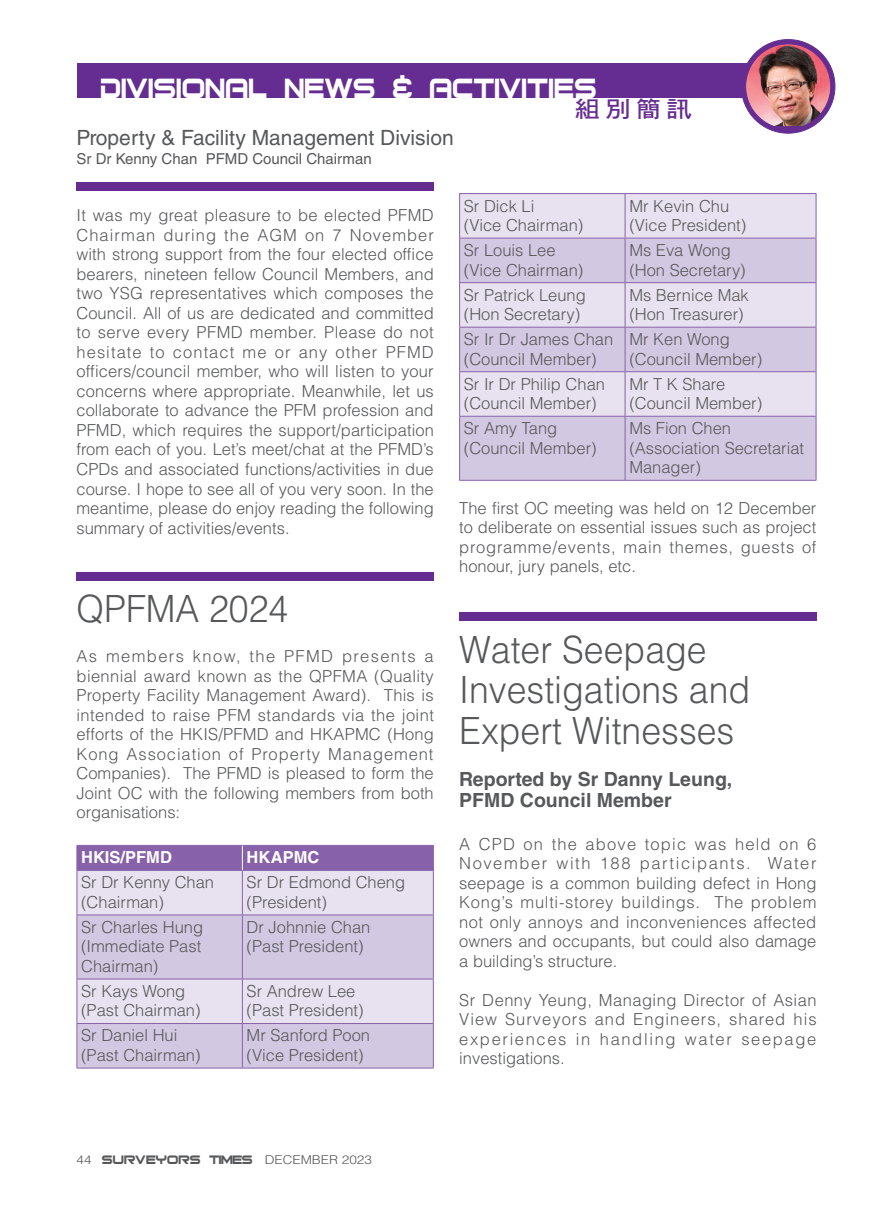
<style>
.page{position:relative;width:893px;height:1217px;background:#fff}
.page>*{position:absolute;margin:0;border:0;box-sizing:border-box;transform-origin:0 0}
.t1{font:300 37.5px/40.5px "Helvetica LT Std";color:#57585a;scale:.95 1}
.t2{font:37.5px "Bitsumishi";color:#fff;scale:.9 1}
.t3{font:22.95px "DF Hei Bd HK BF";color:#652d91;scale:1.11 1}
.t4{font:21px "Helvetica LT Std";color:#57585a}
.t5{font:700 19.5px/21px "Helvetica LT Std";color:#57585a}
.t6{font:300 16.5px/19.5px "Helvetica LT Std";color:#57585a}
.t7{font:700 16.5px "Helvetica LT Std";color:#fff}
.t8{font:15px "Helvetica LT Std";color:#57585a}
.t9{font:300 12.15px "Helvetica LT Std";color:#57585a;scale:1.11 1}
.s1{font-family:"Bitsumishi";font-weight:400;font-size:16.5px}
</style>
<div class="page">
<div style="left:77px;top:64px;width:739px;height:34px;background:#652d91"></div>
<div style="left:741px;top:40px;width:94px;height:93px;background:#652d91;border-radius:50%"></div>
<img style="left:746px;top:44px;width:85px;height:82px">
<div style="left:77px;top:182px;width:357px;height:8px;background:#652d91"></div>
<div style="left:77px;top:571px;width:357px;height:9px;background:#652d91"></div>
<div style="left:459px;top:612px;width:357px;height:8px;background:#652d91"></div>
<div style="left:78px;top:870px;width:355px;height:44px;background:#e8e1ef"></div>
<svg style="left:78px;top:915px;width:355px;height:152px;background:#d7cde4"></svg>
<hr style="left:77px;top:870px;width:1px;height:44px;background:#8762aa">
<hr style="left:242px;top:870px;width:1px;height:44px;background:#8762aa">
<hr style="left:433px;top:870px;width:1px;height:44px;background:#8762aa">
<hr style="left:77px;top:914px;width:165px;height:1px;background:#8762aa">
<hr style="left:77px;top:915px;width:1px;height:63px;background:#8762aa">
<hr style="left:242px;top:914px;width:192px;height:1px;background:#8762aa">
<hr style="left:242px;top:915px;width:1px;height:63px;background:#8762aa">
<hr style="left:433px;top:915px;width:1px;height:63px;background:#8762aa">
<hr style="left:77px;top:978px;width:165px;height:1px;background:#8762aa">
<hr style="left:77px;top:979px;width:1px;height:43px;background:#8762aa">
<hr style="left:242px;top:978px;width:192px;height:1px;background:#8762aa">
<hr style="left:242px;top:979px;width:1px;height:43px;background:#8762aa">
<hr style="left:433px;top:979px;width:1px;height:43px;background:#8762aa">
<hr style="left:77px;top:1022px;width:165px;height:1px;background:#8762aa">
<hr style="left:77px;top:1023px;width:1px;height:44px;background:#8762aa">
<hr style="left:242px;top:1022px;width:192px;height:1px;background:#8762aa">
<hr style="left:242px;top:1023px;width:1px;height:44px;background:#8762aa">
<hr style="left:433px;top:1023px;width:1px;height:44px;background:#8762aa">
<hr style="left:77px;top:1067px;width:165px;height:1px;background:#8762aa">
<hr style="left:242px;top:1067px;width:192px;height:1px;background:#8762aa">
<hr style="left:77px;top:844px;width:165px;height:1px;background:#8762aa">
<hr style="left:242px;top:844px;width:192px;height:1px;background:#8762aa">
<div style="left:77px;top:845px;width:357px;height:25px;background:#8762aa"></div>
<div style="left:460px;top:194px;width:356px;height:44px;background:#e8e1ef"></div>
<svg style="left:460px;top:239px;width:356px;height:241px;background:#dad0e6"></svg>
<hr style="left:459px;top:193px;width:166px;height:1px;background:#8762aa">
<hr style="left:459px;top:194px;width:1px;height:44px;background:#8762aa">
<hr style="left:625px;top:193px;width:191px;height:1px;background:#8762aa">
<hr style="left:625px;top:194px;width:1px;height:44px;background:#8762aa">
<hr style="left:816px;top:194px;width:1px;height:44px;background:#8762aa">
<hr style="left:459px;top:238px;width:166px;height:1px;background:#8762aa">
<hr style="left:459px;top:238px;width:1px;height:44px;background:#8762aa">
<hr style="left:625px;top:238px;width:191px;height:1px;background:#8762aa">
<hr style="left:625px;top:238px;width:1px;height:44px;background:#8762aa">
<hr style="left:816px;top:238px;width:1px;height:44px;background:#8762aa">
<hr style="left:459px;top:282px;width:166px;height:1px;background:#8762aa">
<hr style="left:459px;top:283px;width:1px;height:44px;background:#8762aa">
<hr style="left:625px;top:282px;width:191px;height:1px;background:#8762aa">
<hr style="left:625px;top:283px;width:1px;height:44px;background:#8762aa">
<hr style="left:816px;top:283px;width:1px;height:44px;background:#8762aa">
<hr style="left:459px;top:327px;width:166px;height:1px;background:#8762aa">
<hr style="left:459px;top:327px;width:1px;height:44px;background:#8762aa">
<hr style="left:625px;top:327px;width:191px;height:1px;background:#8762aa">
<hr style="left:625px;top:327px;width:1px;height:44px;background:#8762aa">
<hr style="left:816px;top:327px;width:1px;height:44px;background:#8762aa">
<hr style="left:459px;top:371px;width:166px;height:1px;background:#8762aa">
<hr style="left:459px;top:372px;width:1px;height:44px;background:#8762aa">
<hr style="left:625px;top:371px;width:191px;height:1px;background:#8762aa">
<hr style="left:625px;top:372px;width:1px;height:44px;background:#8762aa">
<hr style="left:816px;top:372px;width:1px;height:44px;background:#8762aa">
<hr style="left:459px;top:416px;width:166px;height:1px;background:#8762aa">
<hr style="left:459px;top:416px;width:1px;height:64px;background:#8762aa">
<hr style="left:625px;top:416px;width:191px;height:1px;background:#8762aa">
<hr style="left:625px;top:416px;width:1px;height:64px;background:#8762aa">
<hr style="left:816px;top:416px;width:1px;height:64px;background:#8762aa">
<hr style="left:459px;top:480px;width:166px;height:1px;background:#8762aa">
<hr style="left:625px;top:480px;width:191px;height:1px;background:#8762aa">
<h1 class="t2" style="left:101px;top:73px;width:553px">DIVISIONAL NEWS &amp; ACTIVITIES</h1>
<h2 class="t3" style="left:575px;top:97px;width:107px">組別簡訊</h2>
<p class="t4" style="left:77px;top:125px;width:379px">Property &amp; Facility Management Division</p>
<p class="t8" style="left:77px;top:150px;width:297px">Sr Dr Kenny Chan PFMD Council Chairman</p>
<p class="t6" style="left:77px;top:205px;width:359px;text-align:justify">It was my great pleasure to be elected PFMD Chairman during the AGM on 7 November with strong support from the four elected office bearers, nineteen fellow Council Members, and two YSG representatives which composes the Council. All of us are dedicated and committed to serve every PFMD member. Please do not hesitate to contact me or any other PFMD officers/council member, who will listen to your concerns where appropriate. Meanwhile, let us collaborate to advance the PFM profession and PFMD, which requires the support/participation from each of you. Let’s meet/chat at the PFMD’s CPDs and associated functions/activities in due course. I hope to see all of you very soon. In the meantime, please do enjoy reading the following summary of activities/events.</p>
<h1 class="t1" style="left:77px;top:588px;width:225px">QPFMA 2024</h1>
<p class="t6" style="left:77px;top:646px;width:359px;text-align:justify">As members know, the PFMD presents a biennial award known as the QPFMA (Quality Property Facility Management Award). This is intended to raise PFM standards via the joint efforts of the HKIS/PFMD and HKAPMC (Hong Kong Association of Property Management Companies). The PFMD is pleased to form the Joint OC with the following members from both organisations:</p>
<p class="t7" style="left:81px;top:847px;width:92px">HKIS/PFMD</p>
<p class="t7" style="left:247px;top:847px;width:74px">HKAPMC</p>
<p class="t6" style="left:81px;top:872px;width:134px">Sr Dr Kenny Chan (Chairman)</p>
<p class="t6" style="left:247px;top:872px;width:160px">Sr Dr Edmond Cheng (President)</p>
<p class="t6" style="left:81px;top:916px;width:123px;text-align:justify">Sr Charles Hung (Immediate Past Chairman)</p>
<p class="t6" style="left:247px;top:916px;width:125px">Dr Johnnie Chan (Past President)</p>
<p class="t6" style="left:81px;top:980px;width:121px">Sr Kays Wong (Past Chairman)</p>
<p class="t6" style="left:247px;top:980px;width:119px">Sr Andrew Lee (Past President)</p>
<p class="t6" style="left:81px;top:1025px;width:121px">Sr Daniel Hui (Past Chairman)</p>
<p class="t6" style="left:247px;top:1025px;width:125px">Mr Sanford Poon (Vice President)</p>
<p class="t6" style="left:464px;top:196px;width:121px">Sr Dick Li<br>(Vice Chairman)</p>
<p class="t6" style="left:629px;top:196px;width:119px">Mr Kevin Chu (Vice President)</p>
<p class="t6" style="left:464px;top:240px;width:121px">Sr Louis Lee (Vice Chairman)</p>
<p class="t6" style="left:629px;top:240px;width:118px">Ms Eva Wong (Hon Secretary)</p>
<p class="t6" style="left:464px;top:285px;width:123px">Sr Patrick Leung (Hon Secretary)</p>
<p class="t6" style="left:629px;top:285px;width:121px">Ms Bernice Mak (Hon Treasurer)</p>
<p class="t6" style="left:464px;top:329px;width:151px">Sr Ir Dr James Chan (Council Member)</p>
<p class="t6" style="left:629px;top:329px;width:134px">Mr Ken Wong (Council Member)</p>
<p class="t6" style="left:464px;top:374px;width:143px">Sr Ir Dr Philip Chan (Council Member)</p>
<p class="t6" style="left:629px;top:374px;width:134px">Mr T K Share (Council Member)</p>
<p class="t6" style="left:464px;top:418px;width:134px">Sr Amy Tang (Council Member)</p>
<p class="t6" style="left:629px;top:418px;width:176px">Ms Fion Chen (Association Secretariat<br>Manager)</p>
<p class="t6" style="left:459px;top:497px;width:359px;text-align:justify">The first OC meeting was held on 12 December to deliberate on essential issues such as project programme/events, main themes, guests of honour, jury panels, etc.</p>
<h1 class="t1" style="left:459px;top:628px;width:308px">Water Seepage<br>Investigations and<br>Expert Witnesses</h1>
<p class="t5" style="left:459px;top:768px;width:275px">Reported by Sr Danny Leung,<br>PFMD Council Member</p>
<p class="t6" style="left:459px;top:833px;width:359px;text-align:justify">A CPD on the above topic was held on 6<br>November with 188 participants. Water seepage is a common building defect in Hong Kong’s multi-storey buildings. The problem not only annoys and inconveniences affected owners and occupants, but could also damage a building’s structure.</p>
<p class="t6" style="left:459px;top:989px;width:359px;text-align:justify">Sr Denny Yeung, Managing Director of Asian View Surveyors and Engineers, shared his experiences in handling water seepage investigations.</p>
<p class="t9" style="left:77px;top:1151px;width:268px">44 <span class="s1">SURVEYORS TIMES</span> DECEMBER 2023</p>
</div>
